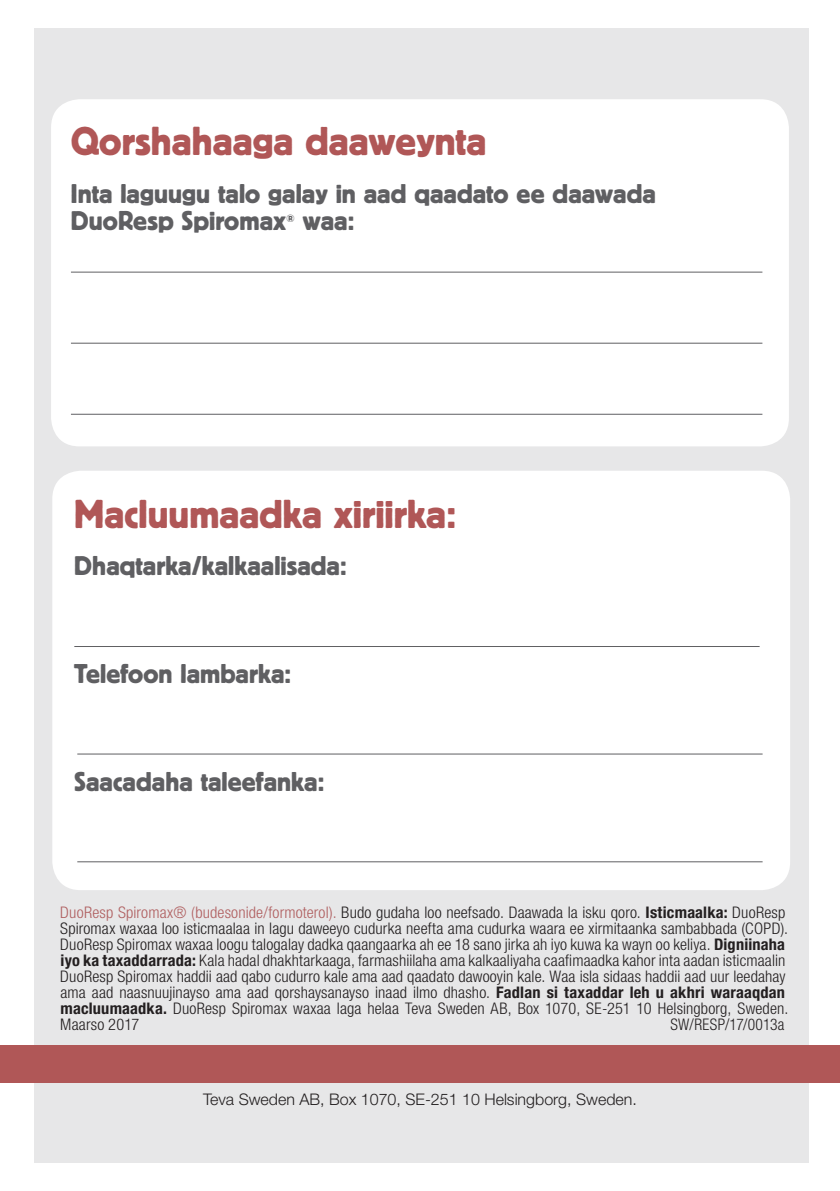
<style>
.page{position:relative;width:840px;height:1191px;background:#fff}
.page>*{position:absolute;margin:0;border:0;box-sizing:border-box;transform-origin:0 0}
.t1{font:40px "Block BE";color:#b05757}
.t2{font:27px/27px "Block BE";color:#5f5f62}
.Brödtext{font:300 condensed 16px/16px "Helvetica Neue LT Std";letter-spacing:.01em;color:#231f20}
.t3{font:300 16px "Helvetica Neue LT Std";color:#231f20}
.t4{font:10.4px "Block BE";color:#5f5f62}
.s1{color:#b06061}
.s2{font-weight:700}
</style>
<div class="page">
<hr style="left:0;top:0;width:1px;height:1191px;background:#b05757">
<div style="left:0;top:2px;width:68px;height:1189px;background:#fff"></div>
<div style="left:34px;top:28px;width:774px;height:1134px;background:#e7e7e8"></div>
<div style="left:52px;top:471px;width:737px;height:419px;background:#fff;border-radius:28px"></div>
<hr style="left:74px;top:646px;width:685px;height:1px;background:#5f5f62">
<hr style="left:77px;top:861px;width:685px;height:1px;background:#5f5f62">
<hr style="left:77px;top:753px;width:685px;height:1px;background:#5f5f62">
<div style="left:0;top:1045px;width:839px;height:37px;background:#b05757"></div>
<div style="left:51px;top:99px;width:737px;height:347px;background:#fff;border-radius:28px"></div>
<hr style="left:71px;top:272px;width:691px;height:1px;background:#5f5f62">
<hr style="left:71px;top:343px;width:691px;height:1px;background:#5f5f62">
<hr style="left:71px;top:414px;width:691px;height:1px;background:#5f5f62">
<p class="t1" style="left:71px;top:119px;width:417px">Qorshahaaga daaweynta</p>
<p class="t2" style="left:71px;top:180px;width:586px">Inta laguugu talo galay in aad qaadato ee daawada<br>DuoResp Spiromax</p>
<p class="t4" style="left:286px;top:212px;width:10px">®</p>
<p class="t2" style="left:302px;top:207px;width:53px">waa:</p>
<p class="t1" style="left:74px;top:492px;width:383px">Macluumaadka xiriirka:</p>
<p class="t2" style="left:74px;top:553px;width:274px">Dhaqtarka/kalkaalisada:</p>
<p class="t2" style="left:74px;top:660px;width:218px">Telefoon lambarka:</p>
<p class="t2" style="left:74px;top:768px;width:251px">Saacadaha taleefanka:</p>
<p class="Brödtext" style="left:60px;top:904px;width:729px"><span class="s1">DuoResp Spiromax® (budesonide/formoterol).</span> Budo gudaha loo neefsado. Daawada la isku qoro. <span class="s2">Isticmaalka:</span> DuoResp Spiromax waxaa loo isticmaalaa in lagu daweeyo cudurka neefta ama cudurka waara ee xirmitaanka sambabbada (COPD).<br>DuoResp Spiromax waxaa loogu talogalay dadka qaangaarka ah ee 18 sano jirka ah iyo kuwa ka wayn oo keliya. <span class="s2">Digniinaha iyo ka taxaddarrada:</span> Kala hadal dhakhtarkaaga, farmashiilaha ama kalkaaliyaha caafimaadka kahor inta aadan isticmaalin DuoResp Spiromax haddii aad qabo cudurro kale ama aad qaadato dawooyin kale. Waa isla sidaas haddii aad uur leedahay ama aad naasnuujinayso ama aad qorshaysanayso inaad ilmo dhasho. <span class="s2">Fadlan si taxaddar leh u akhri waraaqdan macluumaadka.</span> DuoResp Spiromax waxaa laga helaa Teva Sweden AB, Box 1070, SE-251 10 Helsingborg, Sweden.<br>Maarso 2017</p>
<p class="Brödtext" style="left:670px;top:1016px;width:115px">SW/RESP/17/0013a</p>
<p class="t3" style="left:203px;top:1089px;width:435px">Teva Sweden AB, Box 1070, SE-251 10 Helsingborg, Sweden.</p>
</div>
